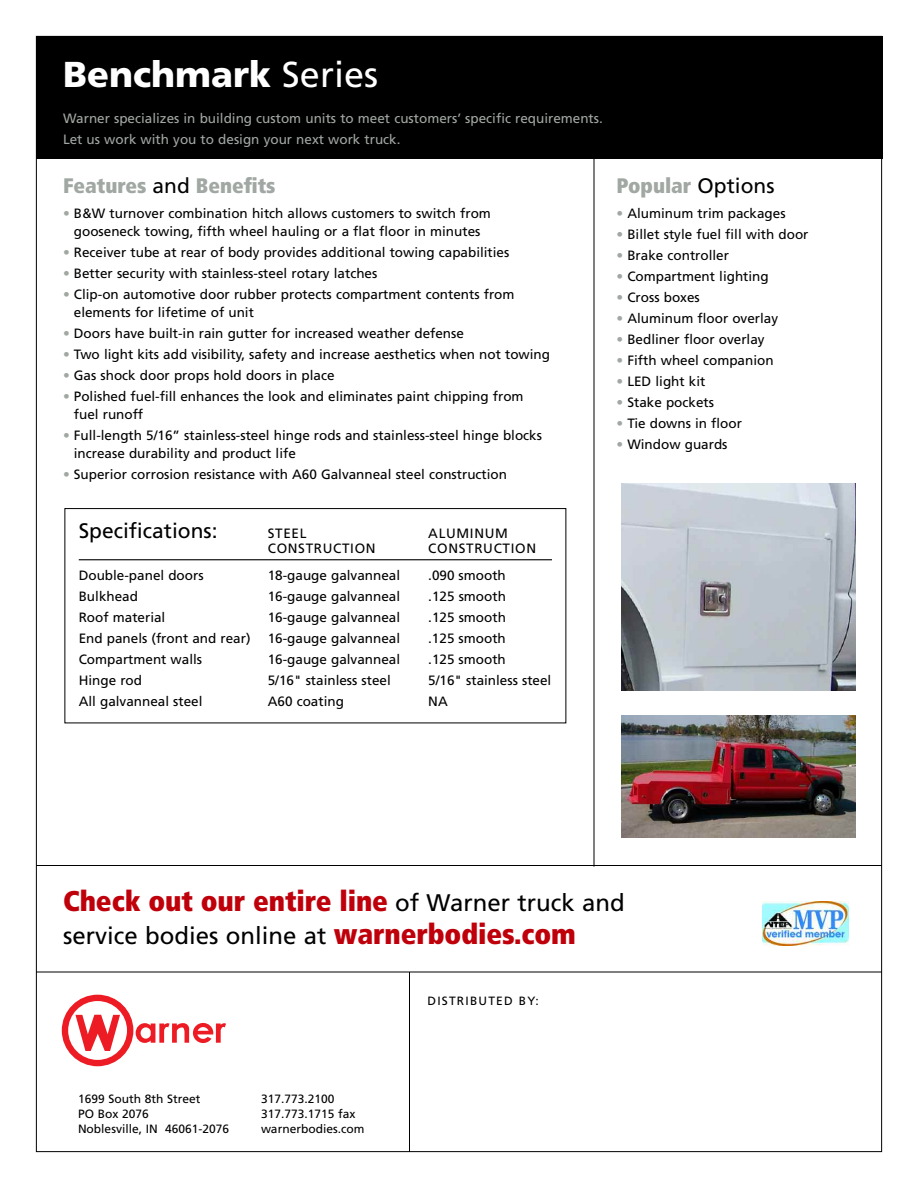
<style>
.page{position:relative;width:918px;height:1188px;background:#fff}
.page>*{position:absolute;margin:0;border:0;box-sizing:border-box;transform-origin:0 0}
.t1{font:900 36px "Frutiger";color:#fff}
.t2{font:900 condensed 28.5px "Frutiger";letter-spacing:-.005em;color:#bf000b}
.t3{font:24px "Frutiger";color:#000}
.t4{font:900 condensed 21px "Frutiger";color:#a1a7a2}
.t5{font:21px "Frutiger";color:#000}
.t6{font:13.5px/18px "Frutiger";color:#000}
.t7{font:13.5px/21px "Frutiger";color:#a1a7a2}
.t8{font:13.5px "Frutiger";letter-spacing:.05em;color:#000}
.t9{font:12px/15px "Frutiger";color:#000}
.t10{font:12px "Frutiger";letter-spacing:.1em;color:#000}
.s1{font-weight:400}
.s2{font-weight:400;font-stretch:normal;color:#000}
.s3{color:#a1a7a2}
.s4{font-weight:400;font-stretch:normal;font-size:24px;color:#000}
.s5{font-weight:900;font-stretch:condensed;font-size:28.5px;color:#bf000b}
</style>
<div class="page">
<img style="left:762px;top:902px;width:86px;height:44px">
<div style="left:36px;top:36px;width:846px;height:123px;background:#000"></div>
<svg style="left:62px;top:995px;width:164px;height:71px"></svg>
<hr style="left:36px;top:972px;width:846px;height:1px;background:#000">
<hr style="left:36px;top:865px;width:846px;height:1px;background:#000">
<hr style="left:409px;top:972px;width:1px;height:180px;background:#000">
<hr style="left:594px;top:159px;width:1px;height:708px;background:#000">
<hr style="left:79px;top:559px;width:473px;height:1px;background:#000">
<div style="left:64px;top:508px;width:502px;height:215px;border:1px solid #000"></div>
<img style="left:621px;top:716px;width:234px;height:121px">
<img style="left:621px;top:484px;width:234px;height:206px">
<h1 class="t1" style="left:63px;top:60px;width:317px">Benchmark <span class="s1">Series</span></h1>
<p class="t7" style="left:63px;top:108px;width:541px">Warner specializes in building custom units to meet customers’ specific requirements.<br>Let us work with you to design your next work truck.</p>
<h3 class="t4" style="left:63px;top:177px;width:214px">Features <span class="s2">and</span> Benefits</h3>
<p class="t6" style="left:63px;top:206px;width:429px;text-align:center"><span class="s3">•</span> B&amp;W turnover combination hitch allows customers to switch from gooseneck towing, fifth wheel hauling or a flat floor in minutes</p>
<p class="t6" style="left:63px;top:245px;width:448px"><span class="s3">•</span> Receiver tube at rear of body provides additional towing capabilities</p>
<p class="t6" style="left:63px;top:266px;width:316px"><span class="s3">•</span> Better security with stainless-steel rotary latches</p>
<p class="t6" style="left:74px;top:287px;width:442px;text-indent:-11px"><span class="s3">•</span> Clip-on automotive door rubber protects compartment contents from elements for lifetime of unit</p>
<p class="t6" style="left:63px;top:326px;width:402px"><span class="s3">•</span> Doors have built-in rain gutter for increased weather defense</p>
<p class="t6" style="left:63px;top:347px;width:489px"><span class="s3">•</span> Two light kits add visibility, safety and increase aesthetics when not towing</p>
<p class="t6" style="left:63px;top:368px;width:273px"><span class="s3">•</span> Gas shock door props hold doors in place</p>
<p class="t6" style="left:74px;top:389px;width:451px;text-indent:-11px"><span class="s3">•</span> Polished fuel-fill enhances the look and eliminates paint chipping from fuel runoff</p>
<p class="t6" style="left:74px;top:428px;width:470px;text-indent:-11px"><span class="s3">•</span> Full-length 5/16” stainless-steel hinge rods and stainless-steel hinge blocks increase durability and product life</p>
<p class="t6" style="left:63px;top:467px;width:446px"><span class="s3">•</span> Superior corrosion resistance with A60 Galvanneal steel construction</p>
<h3 class="t4" style="left:617px;top:177px;width:160px">Popular <span class="s2">Options</span></h3>
<p class="t6" style="left:617px;top:205px;width:171px"><span class="s3">•</span> Aluminum trim packages</p>
<p class="t6" style="left:617px;top:226px;width:194px"><span class="s3">•</span> Billet style fuel fill with door</p>
<p class="t6" style="left:617px;top:247px;width:114px"><span class="s3">•</span> Brake controller</p>
<p class="t6" style="left:617px;top:268px;width:154px"><span class="s3">•</span> Compartment lighting</p>
<p class="t6" style="left:617px;top:289px;width:85px"><span class="s3">•</span> Cross boxes</p>
<p class="t6" style="left:617px;top:310px;width:163px"><span class="s3">•</span> Aluminum floor overlay</p>
<p class="t6" style="left:617px;top:331px;width:150px"><span class="s3">•</span> Bedliner floor overlay</p>
<p class="t6" style="left:617px;top:352px;width:159px"><span class="s3">•</span> Fifth wheel companion</p>
<p class="t6" style="left:617px;top:373px;width:90px"><span class="s3">•</span> LED light kit</p>
<p class="t6" style="left:617px;top:394px;width:99px"><span class="s3">•</span> Stake pockets</p>
<p class="t6" style="left:617px;top:415px;width:127px"><span class="s3">•</span> Tie downs in floor</p>
<p class="t6" style="left:617px;top:436px;width:113px"><span class="s3">•</span> Window guards</p>
<h3 class="t5" style="left:79px;top:522px;width:140px">Specifications:</h3>
<p class="t6" style="left:268px;top:526px;width:40px">STEEL</p>
<p class="t8" style="left:428px;top:528px;width:81px">ALUMINUM</p>
<p class="t8" style="left:268px;top:543px;width:109px">CONSTRUCTION</p>
<p class="t8" style="left:428px;top:543px;width:109px">CONSTRUCTION</p>
<p class="t6" style="left:79px;top:568px;width:126px">Double-panel doors</p>
<p class="t6" style="left:268px;top:568px;width:134px">18-gauge galvanneal</p>
<p class="t6" style="left:428px;top:568px;width:79px">.090 smooth</p>
<p class="t6" style="left:79px;top:589px;width:61px">Bulkhead</p>
<p class="t6" style="left:268px;top:589px;width:134px">16-gauge galvanneal</p>
<p class="t6" style="left:428px;top:589px;width:79px">.125 smooth</p>
<p class="t6" style="left:79px;top:610px;width:88px">Roof material</p>
<p class="t6" style="left:268px;top:610px;width:134px">16-gauge galvanneal</p>
<p class="t6" style="left:428px;top:610px;width:79px">.125 smooth</p>
<p class="t6" style="left:79px;top:631px;width:173px">End panels (front and rear)</p>
<p class="t6" style="left:268px;top:631px;width:134px">16-gauge galvanneal</p>
<p class="t6" style="left:428px;top:631px;width:79px">.125 smooth</p>
<p class="t6" style="left:79px;top:652px;width:125px">Compartment walls</p>
<p class="t6" style="left:268px;top:652px;width:134px">16-gauge galvanneal</p>
<p class="t6" style="left:428px;top:652px;width:79px">.125 smooth</p>
<p class="t6" style="left:79px;top:673px;width:65px">Hinge rod</p>
<p class="t6" style="left:268px;top:673px;width:125px">5/16" stainless steel</p>
<p class="t6" style="left:428px;top:673px;width:125px">5/16" stainless steel</p>
<p class="t6" style="left:79px;top:694px;width:125px">All galvanneal steel</p>
<p class="t6" style="left:268px;top:694px;width:78px">A60 coating</p>
<p class="t6" style="left:428px;top:694px;width:21px">NA</p>
<h2 class="t2" style="left:63px;top:889px;width:563px">Check out our entire line <span class="s4">of Warner truck and</span></h2>
<h3 class="t3" style="left:63px;top:926px;width:514px">service bodies online at <span class="s5">warnerbodies.com</span></h3>
<p class="t9" style="left:78px;top:1093px;width:153px">1699 South 8th Street<br>PO Box 2076<br>Noblesville, IN 46061-2076</p>
<p class="t9" style="left:261px;top:1093px;width:105px">317.773.2100<br>317.773.1715 fax warnerbodies.com</p>
<p class="t10" style="left:428px;top:996px;width:113px">DISTRIBUTED BY:</p>
</div>
